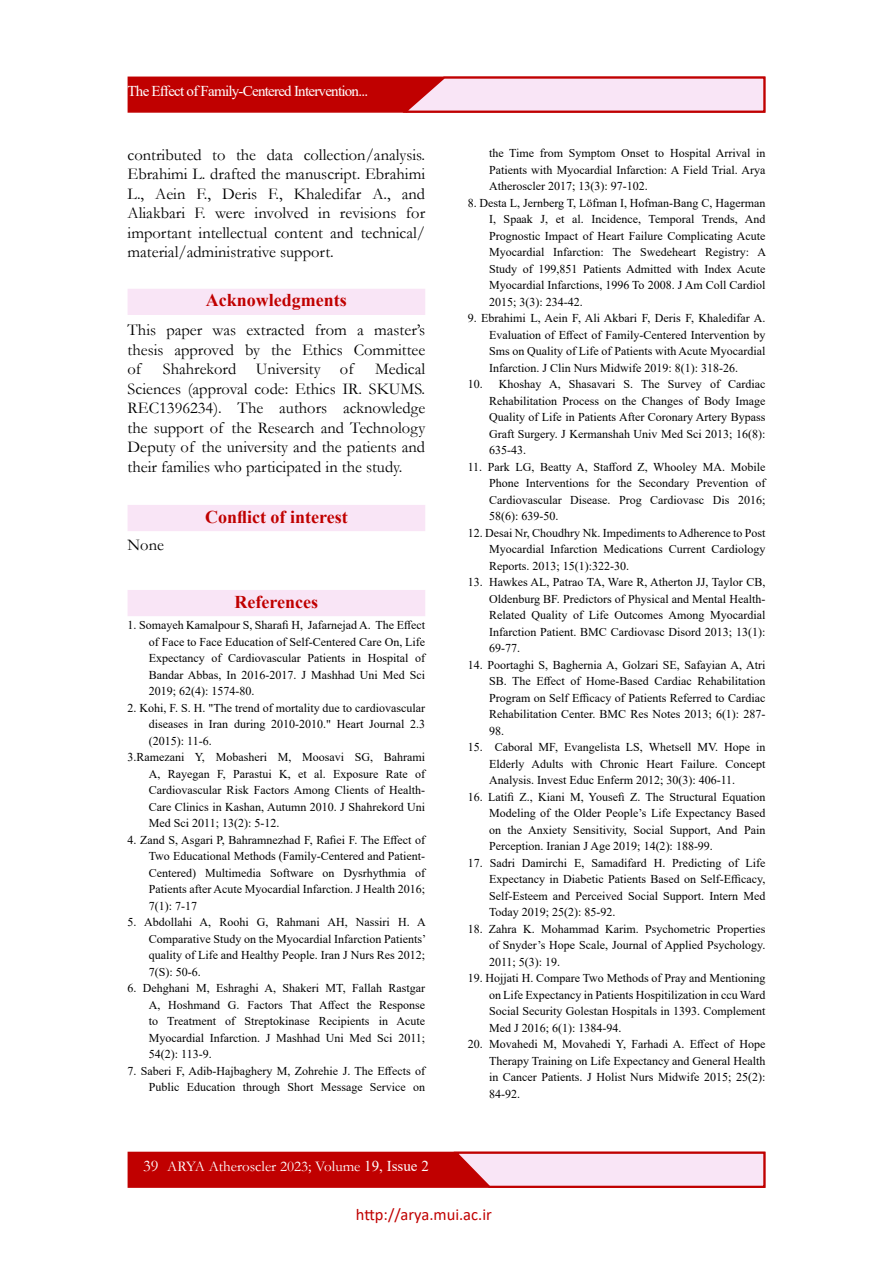
<style>
.page{position:relative;width:893px;height:1263px;background:#fff}
.page>*{position:absolute;margin:0;border:0;box-sizing:border-box;transform-origin:0 0}
.t1{font:700 18px "Times New Roman";color:#c00000}
.t2{font:16.5px/19.5px "Garamond";color:#000;text-align:justify}
.t3{font:16.5px "Calibri";color:#c00000}
.t4{font:16.5px "Garamond";color:#fff}
.t5{font:15px "Times New Roman";letter-spacing:-.05em;color:#fff}
.t6{font:15px "Garamond";color:#fff}
.t7{font:12px/16.5px "Times New Roman";color:#000;text-align:justify}
.s1{font-family:"Times New Roman"}
</style>
<div class="page">
<div style="left:128px;top:1152px;width:637px;height:36px;background:#c00000;border:1px solid #c00000"></div>
<div style="left:128px;top:77px;width:637px;height:36px;background:#c00000;border:1px solid #c00000"></div>
<svg style="left:451px;top:1151px;width:315px;height:37px;background:#edb8c6"></svg>
<svg style="left:400px;top:76px;width:366px;height:37px;background:#edb8c5"></svg>
<div style="left:128px;top:591px;width:296px;height:24px;background:#f9e5f6"></div>
<div style="left:128px;top:590px;width:297px;height:26px;border:2px solid #f9e5f6"></div>
<div style="left:128px;top:289px;width:296px;height:25px;background:#f9e5f6"></div>
<div style="left:128px;top:289px;width:297px;height:26px;border:2px solid #f9e5f6"></div>
<div style="left:128px;top:506px;width:296px;height:24px;background:#f9e5f6"></div>
<div style="left:128px;top:505px;width:297px;height:26px;border:2px solid #f9e5f6"></div>
<p class="t5" style="left:128px;top:80px;width:242px">The Effect of Family-Centered Intervention...</p>
<p class="t2" style="left:128px;top:144px;width:299px">contributed to the data collection/analysis.<br>Ebrahimi L. drafted the manuscript. Ebrahimi L., Aein F., Deris F., Khaledifar A., and Aliakbari F. were involved in revisions for important intellectual content and technical/ material/administrative support.</p>
<h1 class="t1" style="left:206px;top:287px;width:142px">Acknowledgments</h1>
<h2 class="t2" style="left:128px;top:320px;width:299px">This paper was extracted from a master’s thesis approved by the Ethics Committee of</h2>
<h2 class="t2" style="left:128px;top:359px;width:299px;text-indent:248px">Medical Sciences (approval code: Ethics IR. SKUMS.<br>REC1396234). The authors acknowledge the support of the Research and Technology Deputy of the university and the patients and their families who participated in the study.</h2>
<h2 class="t2" style="left:163px;top:359px;width:192px">Shahrekord University of</h2>
<h2 class="t2" style="left:128px;top:534px;width:38px">None</h2>
<h1 class="t1" style="left:205px;top:504px;width:144px">Conflict of interest</h1>
<h1 class="t1" style="left:235px;top:589px;width:85px">References</h1>
<p class="t7" style="left:149px;top:616px;width:278px;text-indent:-21px">1. Somayeh Kamalpour S, Sharafi H, Jafarnejad A. The Effect of Face to Face Education of Self-Centered Care On, Life Expectancy of Cardiovascular Patients in Hospital of Bandar Abbas, In 2016-2017. J Mashhad Uni Med Sci 2019; 62(4): 1574-80.</p>
<p class="t7" style="left:128px;top:699px;width:299px">2. Kohi, F. S. H. "The trend of mortality due to cardiovascular</p>
<p class="t7" style="left:149px;top:715px;width:278px">diseases in Iran during 2010-2010." Heart Journal 2.3</p>
<p class="t7" style="left:149px;top:732px;width:64px">(2015): 11-6.</p>
<p class="t7" style="left:128px;top:748px;width:299px">3.Ramezani Y, Mobasheri M, Moosavi SG, Bahrami</p>
<p class="t7" style="left:149px;top:765px;width:278px">A, Rayegan F, Parastui K, et al. Exposure Rate of</p>
<p class="t7" style="left:149px;top:781px;width:278px">Cardiovascular Risk Factors Among Clients of Health-</p>
<p class="t7" style="left:149px;top:798px;width:278px">Care Clinics in Kashan, Autumn 2010. J Shahrekord Uni</p>
<p class="t7" style="left:149px;top:814px;width:132px">Med Sci 2011; 13(2): 5-12.</p>
<p class="t7" style="left:149px;top:831px;width:278px;text-indent:-21px">4. Zand S, Asgari P, Bahramnezhad F, Rafiei F. The Effect of Two Educational Methods (Family-Centered and Patient-Centered) Multimedia Software on Dysrhythmia of Patients after Acute Myocardial Infarction. J Health 2016; 7(1): 7-17</p>
<p class="t7" style="left:149px;top:913px;width:279px;text-indent:-21px">5. Abdollahi A, Roohi G, Rahmani AH, Nassiri H. A Comparative Study on the Myocardial Infarction Patients’ quality of Life and Healthy People. Iran J Nurs Res 2012; 7(S): 50-6.</p>
<p class="t7" style="left:149px;top:979px;width:278px;text-indent:-21px">6. Dehghani M, Eshraghi A, Shakeri MT, Fallah Rastgar A, Hoshmand G. Factors That Affect the Response to Treatment of Streptokinase Recipients in Acute Myocardial Infarction. J Mashhad Uni Med Sci 2011; 54(2): 113-9.</p>
<p class="t7" style="left:128px;top:1062px;width:299px;text-align:right">7. Saberi F, Adib-Hajbaghery M, Zohrehie J. The Effects of<br>Public Education through Short Message Service on</p>
<p class="t7" style="left:489px;top:144px;width:278px">the Time from Symptom Onset to Hospital Arrival in Patients with Myocardial Infarction: A Field Trial. Arya Atheroscler 2017; 13(3): 97-102.</p>
<p class="t7" style="left:489px;top:194px;width:279px;text-indent:-21px">8. Desta L, Jernberg T, Löfman I, Hofman-Bang C, Hagerman I, Spaak J, et al. Incidence, Temporal Trends, And Prognostic Impact of Heart Failure Complicating Acute Myocardial Infarction: The Swedeheart Registry: A Study of 199,851 Patients Admitted with Index Acute Myocardial Infarctions, 1996 To 2008. J Am Coll Cardiol 2015; 3(3): 234-42.</p>
<p class="t7" style="left:489px;top:309px;width:278px;text-indent:-21px">9. Ebrahimi L, Aein F, Ali Akbari F, Deris F, Khaledifar A.<br>Evaluation of Effect of Family-Centered Intervention by Sms on Quality of Life of Patients with Acute Myocardial Infarction. J Clin Nurs Midwife 2019: 8(1): 318-26.</p>
<p class="t7" style="left:489px;top:375px;width:278px;text-indent:-21px">10. Khoshay A, Shasavari S. The Survey of Cardiac Rehabilitation Process on the Changes of Body Image Quality of Life in Patients After Coronary Artery Bypass Graft Surgery. J Kermanshah Univ Med Sci 2013; 16(8):<br>635-43.</p>
<p class="t7" style="left:489px;top:458px;width:278px;text-indent:-21px">11. Park LG, Beatty A, Stafford Z, Whooley MA. Mobile Phone Interventions for the Secondary Prevention of Cardiovascular Disease. Prog Cardiovasc Dis 2016; 58(6): 639-50.</p>
<p class="t7" style="left:489px;top:524px;width:278px;text-indent:-21px">12. Desai Nr, Choudhry Nk. Impediments to Adherence to Post Myocardial Infarction Medications Current Cardiology Reports. 2013; 15(1):322-30.</p>
<p class="t7" style="left:489px;top:573px;width:278px;text-indent:-21px">13. Hawkes AL, Patrao TA, Ware R, Atherton JJ, Taylor CB, Oldenburg BF. Predictors of Physical and Mental Health-Related Quality of Life Outcomes Among Myocardial Infarction Patient. BMC Cardiovasc Disord 2013; 13(1):<br>69-77.</p>
<p class="t7" style="left:489px;top:656px;width:278px;text-indent:-21px">14. Poortaghi S, Baghernia A, Golzari SE, Safayian A, Atri SB. The Effect of Home-Based Cardiac Rehabilitation Program on Self Efficacy of Patients Referred to Cardiac Rehabilitation Center. BMC Res Notes 2013; 6(1): 287- 98.</p>
<p class="t7" style="left:489px;top:738px;width:278px;text-indent:-21px">15. Caboral MF, Evangelista LS, Whetsell MV. Hope in Elderly Adults with Chronic Heart Failure. Concept Analysis. Invest Educ Enferm 2012; 30(3): 406-11.</p>
<p class="t7" style="left:489px;top:788px;width:278px;text-indent:-21px">16. Latifi Z., Kiani M, Yousefi Z. The Structural Equation Modeling of the Older People’s Life Expectancy Based on the Anxiety Sensitivity, Social Support, And Pain Perception. Iranian J Age 2019; 14(2): 188-99.</p>
<p class="t7" style="left:489px;top:854px;width:278px;text-indent:-21px">17. Sadri Damirchi E, Samadifard H. Predicting of Life Expectancy in Diabetic Patients Based on Self-Efficacy, Self-Esteem and Perceived Social Support. Intern Med Today 2019; 25(2): 85-92.</p>
<p class="t7" style="left:489px;top:920px;width:278px;text-indent:-21px">18. Zahra K. Mohammad Karim. Psychometric Properties of Snyder’s Hope Scale, Journal of Applied Psychology.<br>2011; 5(3): 19.</p>
<p class="t7" style="left:489px;top:969px;width:278px;text-indent:-21px">19. Hojjati H. Compare Two Methods of Pray and Mentioning on Life Expectancy in Patients Hospitilization in ccu Ward Social Security Golestan Hospitals in 1393. Complement Med J 2016; 6(1): 1384-94.</p>
<p class="t7" style="left:489px;top:1035px;width:278px;text-indent:-21px">20. Movahedi M, Movahedi Y, Farhadi A. Effect of Hope Therapy Training on Life Expectancy and General Health in Cancer Patients. J Holist Nurs Midwife 2015; 25(2):<br>84-92.</p>
<h2 class="t4" style="left:143px;top:1155px;width:17px">39</h2>
<p class="t6" style="left:167px;top:1156px;width:263px">ARYA Atheroscler 2023; Volume <span class="s1">19, Issue 2</span></p>
<h2 class="t3" style="left:356px;top:1202px;width:137px">http://arya.mui.ac.ir</h2>
</div>
